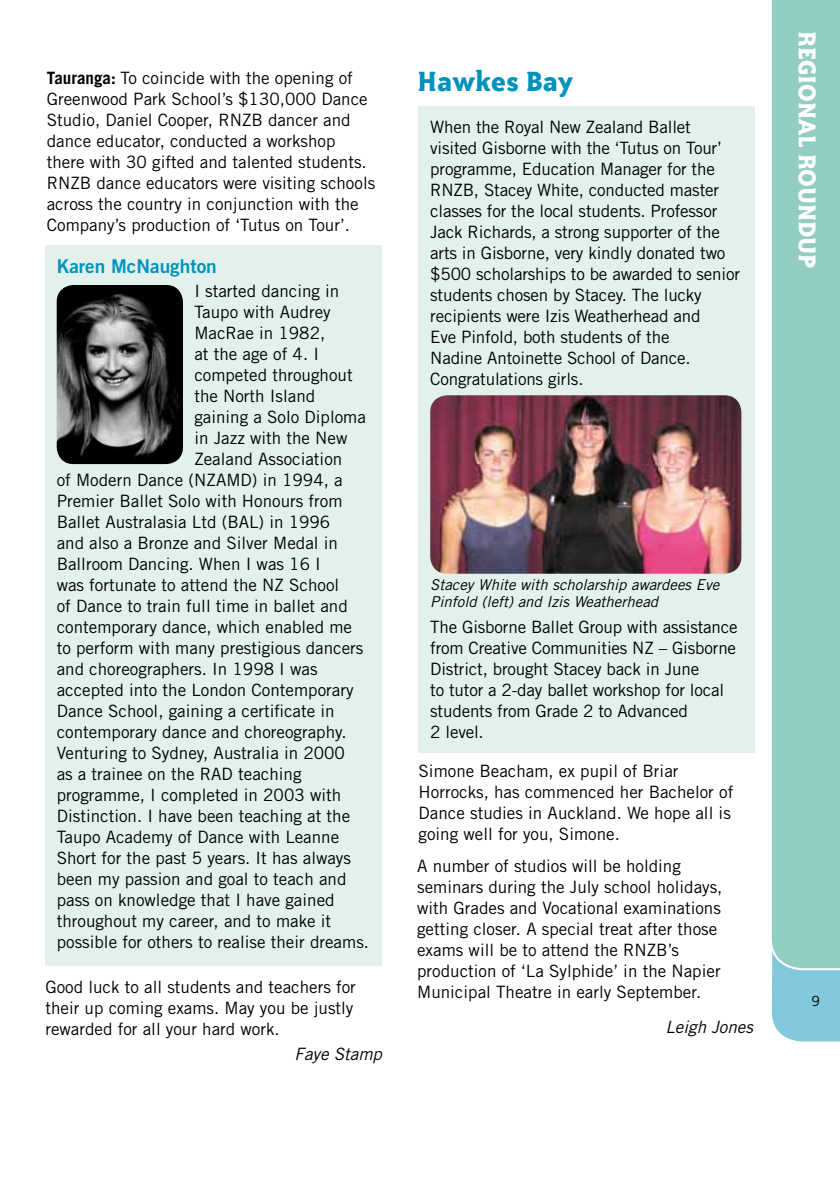
<style>
.page{position:relative;width:840px;height:1191px;background:#fff}
.page>*{position:absolute;margin:0;border:0;box-sizing:border-box;transform-origin:0 0}
.t1{font:700 32px "Bailey Quad ITC";color:#0092bb}
.t2{font:700 28px "Bailey Quad ITC";color:#fff}
.t3{font:19px "Trade Gothic Bold Two";color:#0092bb}
.t4{font:17px/21px "Trade Gothic";color:#000}
.t5{font:italic 17px "Trade Gothic";color:#000}
.t6{font:italic 15px/17px "Trade Gothic";color:#000}
.t7{font:14px "Trade Gothic";color:#000}
.s1{font-weight:700}
</style>
<div class="page">
<svg style="left:771px;top:970px;width:68px;height:72px;background:#89cbde"></svg>
<div style="left:771px;top:0;width:68px;height:970px;background:#91cdc0"></div>
<div style="left:45px;top:245px;width:337px;height:720px;background:#e2f1ec"></div>
<img style="left:57px;top:285px;width:126px;height:179px">
<div style="left:418px;top:107px;width:336px;height:646px;background:#e2f1ec"></div>
<img style="left:430px;top:395px;width:311px;height:179px">
<p class="t4" style="left:47px;top:67px;width:330px"><span class="s1">Tauranga:</span> To coincide with the opening of Greenwood Park School’s $130,000 Dance Studio, Daniel Cooper, RNZB dancer and dance educator, conducted a workshop there with 30 gifted and talented students.<br>RNZB dance educators were visiting schools across the country in conjunction with the Company’s production of ‘Tutus on Tour’.</p>
<p class="t3" style="left:57px;top:255px;width:161px">Karen McNaughton</p>
<p class="t4" style="left:194px;top:280px;width:146px">I started dancing in</p>
<p class="t4" style="left:194px;top:301px;width:138px">Taupo with Audrey</p>
<p class="t4" style="left:194px;top:322px;width:132px">MacRae in 1982,</p>
<p class="t4" style="left:194px;top:343px;width:126px">at the age of 4. I</p>
<p class="t4" style="left:194px;top:364px;width:160px">competed throughout</p>
<p class="t4" style="left:194px;top:385px;width:122px">the North Island</p>
<p class="t4" style="left:194px;top:406px;width:173px">gaining a Solo Diploma</p>
<p class="t4" style="left:194px;top:427px;width:154px">in Jazz with the New</p>
<p class="t4" style="left:194px;top:448px;width:149px">Zealand Association</p>
<p class="t4" style="left:57px;top:469px;width:287px">of Modern Dance (NZAMD) in 1994, a</p>
<p class="t4" style="left:57px;top:490px;width:287px">Premier Ballet Solo with Honours from</p>
<p class="t4" style="left:57px;top:511px;width:275px">Ballet Australasia Ltd (BAL) in 1996</p>
<p class="t4" style="left:57px;top:532px;width:282px">and also a Bronze and Silver Medal in</p>
<p class="t4" style="left:57px;top:553px;width:265px">Ballroom Dancing. When I was 16 I</p>
<p class="t4" style="left:57px;top:574px;width:284px">was fortunate to attend the NZ School</p>
<p class="t4" style="left:57px;top:595px;width:292px">of Dance to train full time in ballet and</p>
<p class="t4" style="left:57px;top:616px;width:297px">contemporary dance, which enabled me</p>
<p class="t4" style="left:57px;top:637px;width:308px">to perform with many prestigious dancers</p>
<p class="t4" style="left:57px;top:658px;width:262px">and choreographers. In 1998 I was</p>
<p class="t4" style="left:57px;top:679px;width:298px">accepted into the London Contemporary</p>
<p class="t4" style="left:57px;top:700px;width:279px">Dance School, gaining a certificate in</p>
<p class="t4" style="left:57px;top:721px;width:291px">contemporary dance and choreography.</p>
<p class="t4" style="left:57px;top:742px;width:290px">Venturing to Sydney, Australia in 2000</p>
<p class="t4" style="left:57px;top:763px;width:246px">as a trainee on the RAD teaching</p>
<p class="t4" style="left:57px;top:784px;width:286px">programme, I completed in 2003 with</p>
<p class="t4" style="left:57px;top:805px;width:295px">Distinction. I have been teaching at the</p>
<p class="t4" style="left:57px;top:826px;width:284px">Taupo Academy of Dance with Leanne</p>
<p class="t4" style="left:57px;top:847px;width:296px">Short for the past 5 years. It has always</p>
<p class="t4" style="left:57px;top:868px;width:291px">been my passion and goal to teach and</p>
<p class="t4" style="left:57px;top:889px;width:279px">pass on knowledge that I have gained</p>
<p class="t4" style="left:57px;top:910px;width:276px">throughout my career, and to make it</p>
<p class="t4" style="left:57px;top:931px;width:314px">possible for others to realise their dreams.</p>
<p class="t4" style="left:45px;top:976px;width:312px">Good luck to all students and teachers for their up coming exams. May you be justly rewarded for all your hard work.</p>
<p class="t5" style="left:294px;top:1043px;width:89px">Faye Stamp</p>
<h1 class="t1" style="left:417px;top:63px;width:157px">Hawkes Bay</h1>
<p class="t4" style="left:430px;top:116px;width:311px">When the Royal New Zealand Ballet visited Gisborne with the ‘Tutus on Tour’ programme, Education Manager for the RNZB, Stacey White, conducted master classes for the local students. Professor Jack Richards, a strong supporter of the arts in Gisborne, very kindly donated two $500 scholarships to be awarded to senior students chosen by Stacey. The lucky recipients were Izis Weatherhead and<br>Eve Pinfold, both students of the<br>Nadine Antoinette School of Dance.<br>Congratulations girls.</p>
<p class="t6" style="left:430px;top:576px;width:290px">Stacey White with scholarship awardees Eve<br>Pinfold (left) and Izis Weatherhead</p>
<p class="t4" style="left:430px;top:616px;width:309px">The Gisborne Ballet Group with assistance from Creative Communities NZ – Gisborne District, brought Stacey back in June<br>to tutor a 2-day ballet workshop for local students from Grade 2 to Advanced<br>2 level.</p>
<p class="t4" style="left:418px;top:760px;width:316px">Simone Beacham, ex pupil of Briar Horrocks, has commenced her Bachelor of Dance studies in Auckland. We hope all is going well for you, Simone.</p>
<p class="t4" style="left:417px;top:855px;width:307px">A number of studios will be holding seminars during the July school holidays, with Grades and Vocational examinations getting closer. A special treat after those exams will be to attend the RNZB’s production of ‘La Sylphide’ in the Napier Municipal Theatre in early September.</p>
<p class="t5" style="left:665px;top:1016px;width:89px">Leigh Jones</p>
<h2 class="t2" style="left:822px;top:31px;width:239px;rotate:90deg">REGIONAL ROUNDUP</h2>
<p class="t7" style="left:811px;top:992px;width:10px">9</p>
</div>
